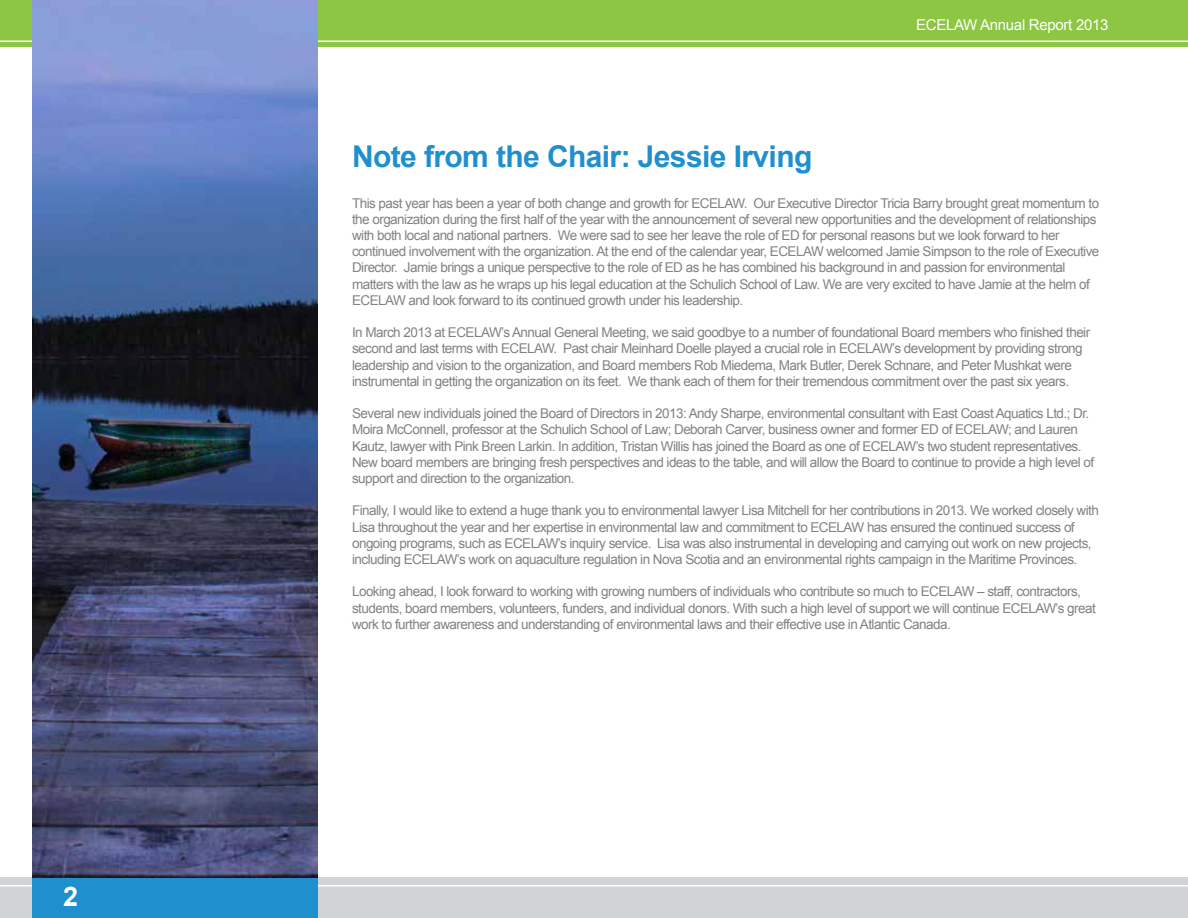
<style>
.page{position:relative;width:1188px;height:918px;background:#fff}
.page>*{position:absolute;margin:0;border:0;box-sizing:border-box;transform-origin:0 0}
.t1{font:700 30px "Arial";letter-spacing:-.02em;color:#1f8fce}
.t2{font:700 27px "Arial";color:#fff}
.t3{font:15px "Arial";letter-spacing:-.02em;color:#fff}
.t4{font:13.5px/16.2px "Arial";letter-spacing:-.04em;color:#808285}
</style>
<div class="page">
<div style="left:0;top:877px;width:1188px;height:41px;background:#d1d3d4"></div>
<hr style="left:0;top:885px;width:1188px;height:1px;background:#fff">
<div style="left:0;top:0;width:1188px;height:46px;background:#8cc642"></div>
<hr style="left:0;top:40px;width:1188px;height:2px;background:#fff">
<div style="left:32px;top:0;width:286px;height:918px;background:#1f8fce"></div>
<img style="left:32px;top:0;width:286px;height:878px">
<h2 class="t2" style="left:63px;top:879px;width:17px">2</h2>
<p class="t3" style="left:916px;top:15px;width:194px">ECELAW Annual Report 2013</p>
<h1 class="t1" style="left:352px;top:136px;width:462px">Note from the Chair: Jessie Irving</h1>
<p class="t4" style="left:352px;top:195px;width:749px">This past year has been a year of both change and growth for ECELAW. Our Executive Director Tricia Barry brought great momentum to the organization during the first half of the year with the announcement of several new opportunities and the development of relationships with both local and national partners. We were sad to see her leave the role of ED for personal reasons but we look forward to her continued involvement with the organization. At the end of the calendar year, ECELAW welcomed Jamie Simpson to the role of Executive Director. Jamie brings a unique perspective to the role of ED as he has combined his background in and passion for environmental matters with the law as he wraps up his legal education at the Schulich School of Law. We are very excited to have Jamie at the helm of ECELAW and look forward to its continued growth under his leadership.</p>
<p class="t4" style="left:352px;top:324px;width:740px">In March 2013 at ECELAW’s Annual General Meeting, we said goodbye to a number of foundational Board members who finished their second and last terms with ECELAW. Past chair Meinhard Doelle played a crucial role in ECELAW’s development by providing strong leadership and vision to the organization, and Board members Rob Miedema, Mark Butler, Derek Schnare, and Peter Mushkat were instrumental in getting the organization on its feet. We thank each of them for their tremendous commitment over the past six years.</p>
<p class="t4" style="left:352px;top:405px;width:744px">Several new individuals joined the Board of Directors in 2013: Andy Sharpe, environmental consultant with East Coast Aquatics Ltd.; Dr.<br>Moira McConnell, professor at the Schulich School of Law; Deborah Carver, business owner and former ED of ECELAW; and Lauren Kautz, lawyer with Pink Breen Larkin. In addition, Tristan Willis has joined the Board as one of ECELAW’s two student representatives.<br>New board members are bringing fresh perspectives and ideas to the table, and will allow the Board to continue to provide a high level of support and direction to the organization.</p>
<p class="t4" style="left:352px;top:503px;width:748px">Finally, I would like to extend a huge thank you to environmental lawyer Lisa Mitchell for her contributions in 2013. We worked closely with Lisa throughout the year and her expertise in environmental law and commitment to ECELAW has ensured the continued success of ongoing programs, such as ECELAW’s inquiry service. Lisa was also instrumental in developing and carrying out work on new projects, including ECELAW’s work on aquaculture regulation in Nova Scotia and an environmental rights campaign in the Maritime Provinces.</p>
<p class="t4" style="left:352px;top:584px;width:745px">Looking ahead, I look forward to working with growing numbers of individuals who contribute so much to ECELAW – staff, contractors, students, board members, volunteers, funders, and individual donors. With such a high level of support we will continue ECELAW’s great work to further awareness and understanding of environmental laws and their effective use in Atlantic Canada.</p>
</div>
